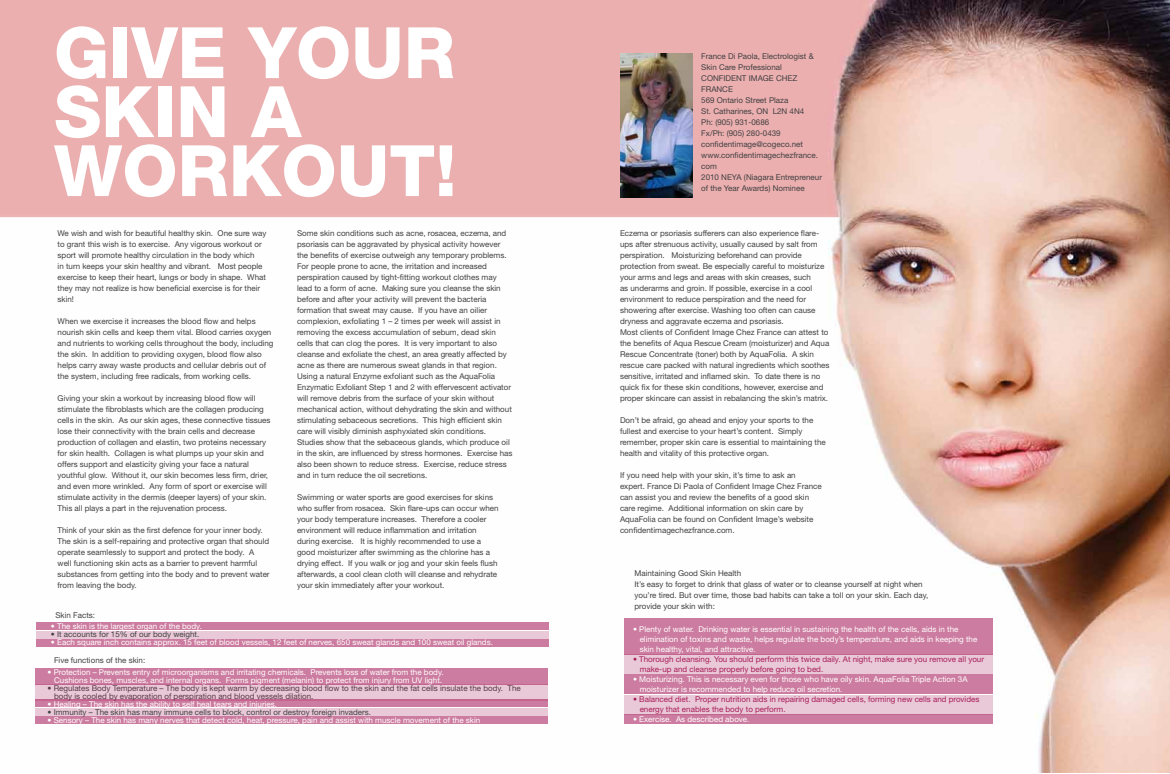
<style>
.page{position:relative;width:1170px;height:774px;background:#fff}
.page>*{position:absolute;margin:0;border:0;box-sizing:border-box;transform-origin:0 0}
.t1{font:800 71px/59px "Helvetica Neue LT Std";color:#fff}
.t2{font:8px/11px "Helvetica Neue LT Std";color:#414042}
.t3{font:8px/10px "Helvetica Neue LT Std";color:#fff}
.t4{font:8px/10px "Helvetica Neue LT Std";color:#a81e5b}
</style>
<div class="page">
<img style="left:0;top:0;width:1170px;height:773px">
<img style="left:621px;top:54px;width:72px;height:144px">
<div style="left:36px;top:622px;width:513px;height:8px;background:#cc7ca0"></div>
<div style="left:36px;top:631px;width:513px;height:8px;background:#e9c8d7"></div>
<div style="left:36px;top:639px;width:513px;height:8px;background:#cc7ca0"></div>
<div style="left:36px;top:668px;width:512px;height:16px;background:#cc7ca0"></div>
<div style="left:36px;top:700px;width:512px;height:8px;background:#cc7ca0"></div>
<div style="left:36px;top:708px;width:512px;height:8px;background:#e9c8d7"></div>
<div style="left:36px;top:716px;width:512px;height:8px;background:#cc7ca0"></div>
<div style="left:36px;top:684px;width:512px;height:16px;background:#e9c8d7"></div>
<div style="left:625px;top:618px;width:368px;height:36px;background:#cc7ca0"></div>
<div style="left:625px;top:654px;width:368px;height:20px;background:#e9c8d7"></div>
<div style="left:625px;top:674px;width:368px;height:20px;background:#cc7ca0"></div>
<div style="left:625px;top:695px;width:368px;height:19px;background:#e9c8d7"></div>
<div style="left:625px;top:715px;width:368px;height:9px;background:#cc7ca0"></div>
<h1 class="t1" style="left:54px;top:23px;width:404px">GIVE YOUR<br>SKIN A<br>WORKOUT!</h1>
<p class="t2" style="left:58px;top:227px;width:210px">We wish and wish for beautiful healthy skin. One sure way to grant this wish is to exercise. Any vigorous workout or sport will promote healthy circulation in the body which<br>in turn keeps your skin healthy and vibrant. Most people exercise to keep their heart, lungs or body in shape. What they may not realize is how beneficial exercise is for their skin!</p>
<p class="t2" style="left:58px;top:315px;width:217px">When we exercise it increases the blood flow and helps nourish skin cells and keep them vital. Blood carries oxygen and nutrients to working cells throughout the body, including the skin. In addition to providing oxygen, blood flow also helps carry away waste products and cellular debris out of the system, including free radicals, from working cells.</p>
<p class="t2" style="left:58px;top:392px;width:214px">Giving your skin a workout by increasing blood flow will stimulate the fibroblasts which are the collagen producing cells in the skin. As our skin ages, these connective tissues lose their connectivity with the brain cells and decrease production of collagen and elastin, two proteins necessary for skin health. Collagen is what plumps up your skin and offers support and elasticity giving your face a natural youthful glow. Without it, our skin becomes less firm, drier, and even more wrinkled. Any form of sport or exercise will stimulate activity in the dermis (deeper layers) of your skin.<br>This all plays a part in the rejuvenation process.</p>
<p class="t2" style="left:58px;top:524px;width:214px">Think of your skin as the first defence for your inner body.<br>The skin is a self-repairing and protective organ that should operate seamlessly to support and protect the body. A well functioning skin acts as a barrier to prevent harmful substances from getting into the body and to prevent water from leaving the body.</p>
<p class="t2" style="left:297px;top:227px;width:217px">Some skin conditions such as acne, rosacea, eczema, and psoriasis can be aggravated by physical activity however the benefits of exercise outweigh any temporary problems.<br>For people prone to acne, the irritation and increased perspiration caused by tight-fitting workout clothes may lead to a form of acne. Making sure you cleanse the skin before and after your activity will prevent the bacteria formation that sweat may cause. If you have an oilier complexion, exfoliating 1 – 2 times per week will assist in removing the excess accumulation of sebum, dead skin cells that can clog the pores. It is very important to also cleanse and exfoliate the chest, an area greatly affected by acne as there are numerous sweat glands in that region.<br>Using a natural Enzyme exfoliant such as the AquaFolia Enzymatic Exfoliant Step 1 and 2 with effervescent activator will remove debris from the surface of your skin without mechanical action, without dehydrating the skin and without stimulating sebaceous secretions. This high efficient skin care will visibly diminish asphyxiated skin conditions.<br>Studies show that the sebaceous glands, which produce oil in the skin, are influenced by stress hormones. Exercise has also been shown to reduce stress. Exercise, reduce stress and in turn reduce the oil secretions.</p>
<p class="t2" style="left:297px;top:491px;width:203px">Swimming or water sports are good exercises for skins who suffer from rosacea. Skin flare-ups can occur when your body temperature increases. Therefore a cooler environment will reduce inflammation and irritation during exercise. It is highly recommended to use a good moisturizer after swimming as the chlorine has a drying effect. If you walk or jog and your skin feels flush afterwards, a cool clean cloth will cleanse and rehydrate your skin immediately after your workout.</p>
<p class="t2" style="left:55px;top:609px;width:41px">Skin Facts:</p>
<p class="t3" style="left:51px;top:621px;width:152px">• The skin is the largest organ of the body.</p>
<p class="t2" style="left:51px;top:629px;width:150px">• It accounts for 15% of our body weight.</p>
<p class="t3" style="left:51px;top:637px;width:444px">• Each square inch contains approx. 15 feet of blood vessels, 12 feet of nerves, 650 sweat glands and 100 sweat oil glands.</p>
<p class="t3" style="left:48px;top:668px;width:398px;line-height:8px;text-align:right">• Protection – Prevents entry of microorganisms and irritating chemicals. Prevents loss of water from the body.<br>Cushions bones, muscles, and internal organs. Forms pigment (melanin) to protect from injury from UV light.</p>
<p class="t2" style="left:54px;top:684px;width:468px;line-height:8px;text-indent:-7px">• Regulates Body Temperature – The body is kept warm by decreasing blood flow to the skin and the fat cells insulate the body. The body is cooled by evaporation of perspiration and blood vessels dilation.</p>
<p class="t3" style="left:48px;top:699px;width:231px">• Healing – The skin has the ability to self heal tears and injuries.</p>
<p class="t2" style="left:48px;top:706px;width:325px">• Immunity – The skin has many immune cells to block, control or destroy foreign invaders.</p>
<p class="t3" style="left:48px;top:715px;width:434px">• Sensory – The skin has many nerves that detect cold, heat, pressure, pain and assist with muscle movement of the skin</p>
<p class="t2" style="left:54px;top:654px;width:93px">Five functions of the skin:</p>
<p class="t2" style="left:701px;top:50px;width:122px">France Di Paola, Electrologist &amp;<br>Skin Care Professional<br>CONFIDENT IMAGE CHEZ<br>FRANCE<br>569 Ontario Street Plaza<br>St. Catharines, ON L2N 4N4<br>Ph: (905) 931-0686<br>Fx/Ph: (905) 280-0439 confidentimage@cogeco.net www.confidentimagechezfrance. com<br>2010 NEYA (Niagara Entrepreneur of the Year Awards) Nominee</p>
<p class="t2" style="left:620px;top:227px;width:211px">Eczema or psoriasis sufferers can also experience flare&shy;ups after strenuous activity, usually caused by salt from perspiration. Moisturizing beforehand can provide protection from sweat. Be especially careful to moisturize your arms and legs and areas with skin creases, such<br>as underarms and groin. If possible, exercise in a cool environment to reduce perspiration and the need for showering after exercise. Washing too often can cause dryness and aggravate eczema and psoriasis.<br>Most clients of Confident Image Chez France can attest to the benefits of Aqua Rescue Cream (moisturizer) and Aqua Rescue Concentrate (toner) both by AquaFolia. A skin rescue care packed with natural ingredients which soothes sensitive, irritated and inflamed skin. To date there is no quick fix for these skin conditions, however, exercise and proper skincare can assist in rebalancing the skin’s matrix.</p>
<p class="t2" style="left:620px;top:414px;width:207px">Don’t be afraid, go ahead and enjoy your sports to the fullest and exercise to your heart’s content. Simply remember, proper skin care is essential to maintaining the health and vitality of this protective organ.</p>
<p class="t2" style="left:620px;top:469px;width:203px">If you need help with your skin, it’s time to ask an expert. France Di Paola of Confident Image Chez France can assist you and review the benefits of a good skin care regime. Additional information on skin care by AquaFolia can be found on Confident Image’s website confidentimagechezfrance.com.</p>
<p class="t2" style="left:634px;top:567px;width:296px">Maintaining Good Skin Health<br>It’s easy to forget to drink that glass of water or to cleanse yourself at night when you’re tired. But over time, those bad habits can take a toll on your skin. Each day, provide your skin with:</p>
<p class="t3" style="left:640px;top:624px;width:339px;text-indent:-7px">• Plenty of water. Drinking water is essential in sustaining the health of the cells, aids in the elimination of toxins and waste, helps regulate the body’s temperature, and aids in keeping the skin healthy, vital, and attractive.</p>
<p class="t4" style="left:640px;top:654px;width:346px;text-indent:-7px">• Thorough cleansing. You should perform this twice daily. At night, make sure you remove all your make-up and cleanse properly before going to bed.</p>
<p class="t3" style="left:640px;top:674px;width:329px;text-indent:-7px">• Moisturizing. This is necessary even for those who have oily skin. AquaFolia Triple Action 3A moisturizer is recommended to help reduce oil secretion.</p>
<p class="t4" style="left:640px;top:694px;width:341px;text-indent:-7px">• Balanced diet. Proper nutrition aids in repairing damaged cells, forming new cells and provides energy that enables the body to perform.</p>
<p class="t3" style="left:633px;top:714px;width:118px">• Exercise. As described above.</p>
</div>
